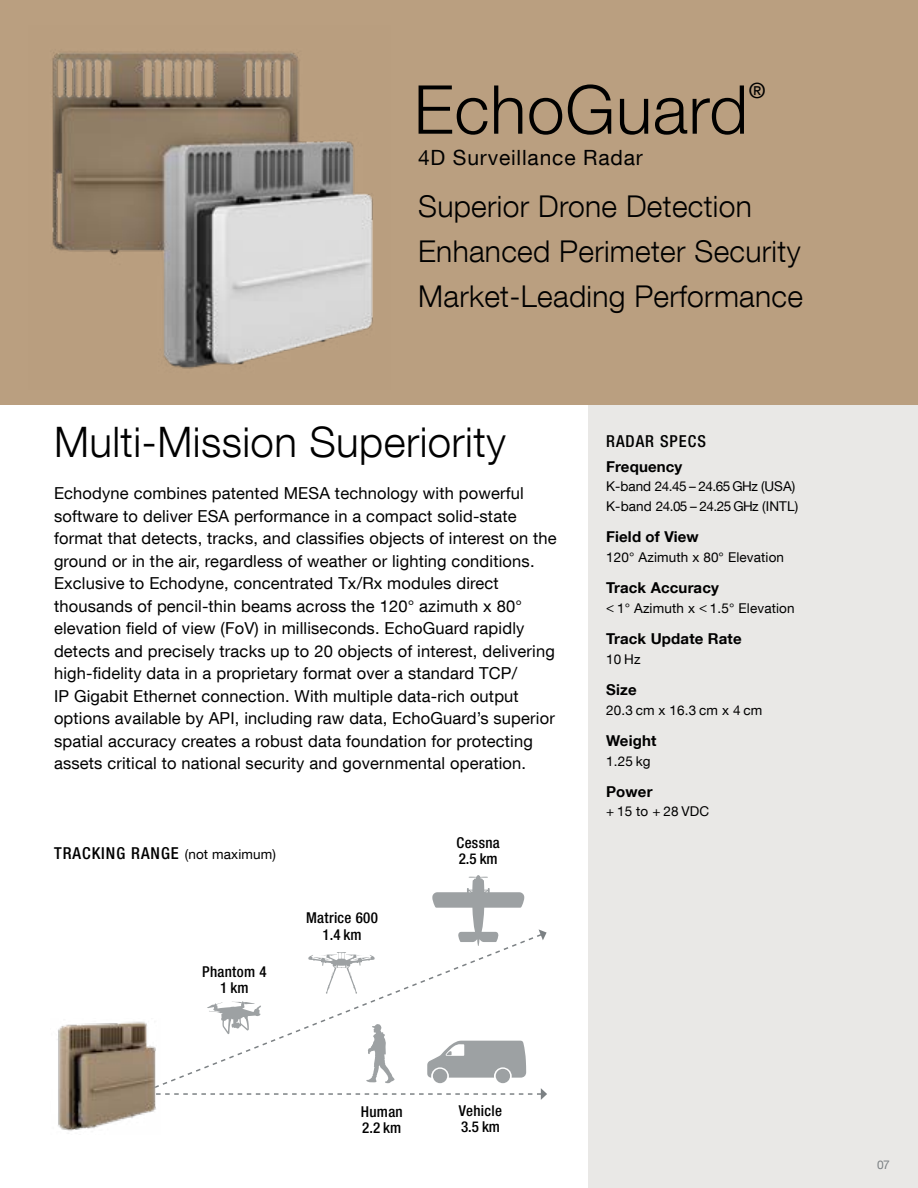
<style>
.page{position:relative;width:918px;height:1188px;background:#fff}
.page>*{position:absolute;margin:0;border:0;box-sizing:border-box;transform-origin:0 0}
.t1{font:300 67.5px "Helvetica Neue LT Com";letter-spacing:.01em;color:#000}
.t2{font:300 42px "Helvetica Neue LT Com";letter-spacing:.01em;color:#000}
.t3{font:300 30px/45px "Helvetica Neue LT Com";letter-spacing:.01em;color:#000}
.t4{font:21px "Helvetica Neue LT Com";letter-spacing:.04em;color:#000}
.t5{font:500 21px "Helvetica Neue LT Com";color:#000}
.t6{font:16.5px/22.5px "Helvetica Neue LT Com";letter-spacing:.01em;color:#000}
.t7{font:500 condensed 16.5px "Helvetica Neue LT Com";letter-spacing:.06em;color:#000}
.t8{font:700 15px "Helvetica Neue LT Com";letter-spacing:.01em;color:#000}
.t9{font:500 condensed 15px/16.5px "Helvetica Neue LT Com";letter-spacing:.02em;color:#000}
.t10{font:13.5px "Helvetica Neue LT Com";letter-spacing:.01em;color:#000}
.t11{font:13.5px/19.5px "Helvetica Neue LT Com";letter-spacing:-.04em;color:#000}
.t12{font:12px "Helvetica Neue LT Com";color:#7c8184}
.s1{font-weight:400;font-stretch:normal;font-size:13.5px}
</style>
<div class="page">
<div style="left:588px;top:405px;width:330px;height:783px;background:#e9e8e6"></div>
<div style="left:0;top:0;width:918px;height:405px;background:#ba9f80"></div>
<svg style="left:432px;top:875px;width:92px;height:58px"></svg>
<svg style="left:162px;top:933px;width:381px;height:163px"></svg>
<svg style="left:539px;top:929px;width:8px;height:11px"></svg>
<img style="left:57px;top:1021px;width:104px;height:110px">
<img style="left:52px;top:51px;width:321px;height:318px">
<h1 class="t1" style="left:414px;top:68px;width:336px">EchoGuard</h1>
<p class="t5" style="left:749px;top:78px;width:18px">®</p>
<p class="t4" style="left:418px;top:145px;width:226px">4D Surveillance Radar</p>
<h3 class="t3" style="left:418px;top:183px;width:386px">Superior Drone Detection<br>Enhanced Perimeter Security<br>Market-Leading Performance</h3>
<h2 class="t2" style="left:54px;top:417px;width:453px">Multi-Mission Superiority</h2>
<p class="t6" style="left:54px;top:482px;width:504px">Echodyne combines patented MESA technology with powerful software to deliver ESA performance in a compact solid-state format that detects, tracks, and classifies objects of interest on the ground or in the air, regardless of weather or lighting conditions.<br>Exclusive to Echodyne, concentrated Tx/Rx modules direct thousands of pencil-thin beams across the 120° azimuth x 80° elevation field of view (FoV) in milliseconds. EchoGuard rapidly detects and precisely tracks up to 20 objects of interest, delivering high-fidelity data in a proprietary format over a standard TCP/<br>IP Gigabit Ethernet connection. With multiple data-rich output options available by API, including raw data, EchoGuard’s superior spatial accuracy creates a robust data foundation for protecting assets critical to national security and governmental operation.</p>
<p class="t7" style="left:54px;top:843px;width:223px">TRACKING RANGE <span class="s1">(not maximum)</span></p>
<p class="t9" style="left:202px;top:963px;width:66px;text-align:center">Phantom 4<br>1km</p>
<p class="t9" style="left:306px;top:910px;width:73px;text-align:center">Matrice 600<br>1.4 km</p>
<p class="t9" style="left:361px;top:1103px;width:44px">Human<br>2.2 km</p>
<p class="t9" style="left:457px;top:834px;width:45px">Cessna<br>2.5 km</p>
<p class="t9" style="left:459px;top:1102px;width:45px">Vehicle<br>3.5 km</p>
<p class="t7" style="left:606px;top:432px;width:101px">RADAR SPECS</p>
<p class="t8" style="left:606px;top:457px;width:78px">Frequency</p>
<p class="t11" style="left:606px;top:476px;width:194px">K-band 24.45 – 24.65 GHz (USA)<br>K-band 24.05 – 24.25 GHz (INTL)</p>
<p class="t8" style="left:606px;top:527px;width:94px">Field of View</p>
<p class="t10" style="left:606px;top:549px;width:179px">120° Azimuth x 80° Elevation</p>
<p class="t8" style="left:606px;top:578px;width:114px">Track Accuracy</p>
<p class="t10" style="left:606px;top:600px;width:190px">&lt; 1° Azimuth x &lt; 1.5° Elevation</p>
<p class="t8" style="left:606px;top:629px;width:137px">Track Update Rate</p>
<p class="t10" style="left:606px;top:651px;width:36px">10 Hz</p>
<p class="t8" style="left:606px;top:680px;width:32px">Size</p>
<p class="t10" style="left:606px;top:702px;width:158px">20.3 cm x 16.3 cm x 4 cm</p>
<p class="t8" style="left:606px;top:731px;width:52px">Weight</p>
<p class="t10" style="left:606px;top:753px;width:46px">1.25 kg</p>
<p class="t8" style="left:606px;top:782px;width:48px">Power</p>
<p class="t10" style="left:606px;top:803px;width:104px">+ 15 to + 28 VDC</p>
<p class="t12" style="left:877px;top:1157px;width:14px">07</p>
</div>
